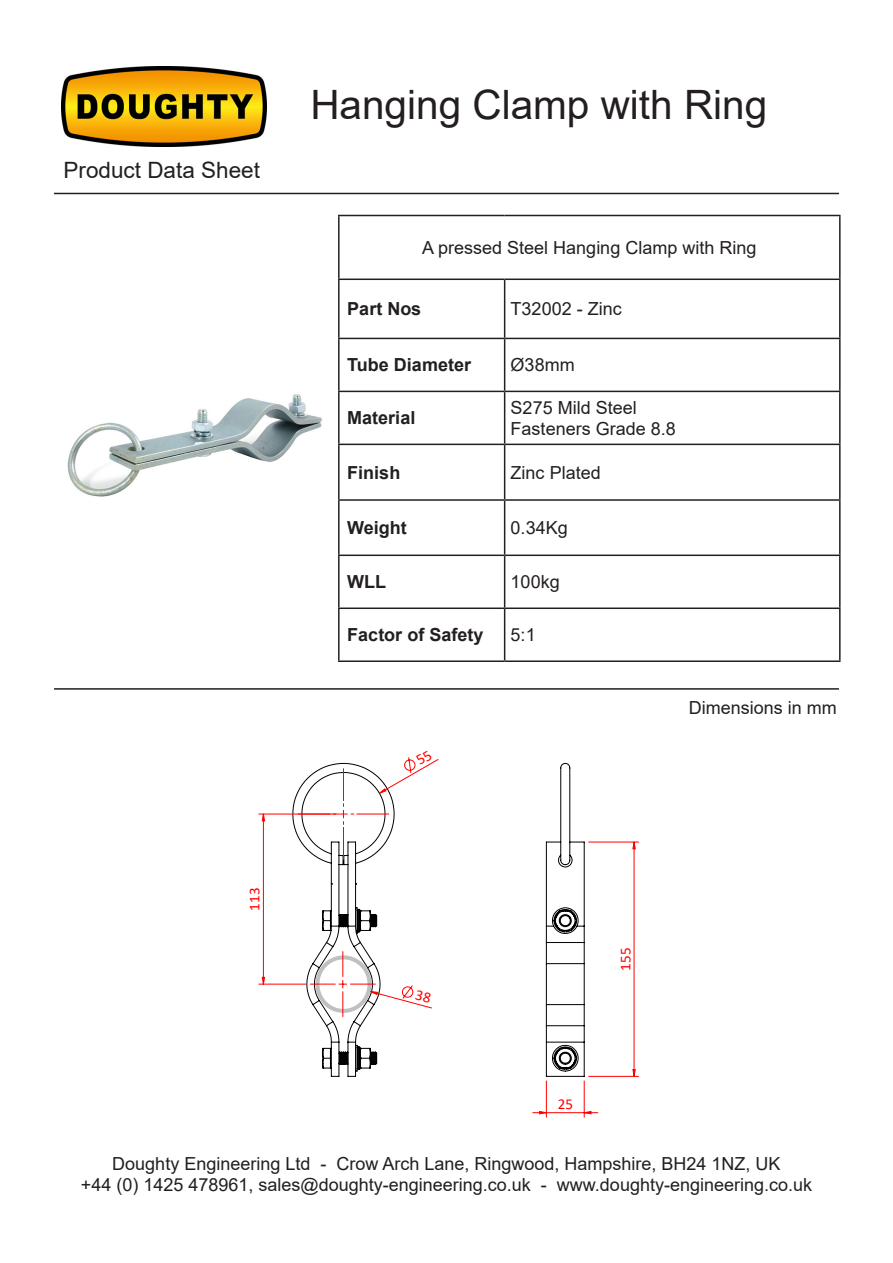
<style>
.page{position:relative;width:893px;height:1263px;background:#fff}
.page>*{position:absolute;margin:0;border:0;box-sizing:border-box;transform-origin:0 0}
.t1{font:40.5px "Arial";color:#231f20}
.t2{font:22.5px "Arial";color:#231f20}
.t3{font:18px "Arial";color:#231f20}
.t4{font:700 18px "Arial";color:#231f20}
.t5{font:15.15px "Calibri";color:#f00}
</style>
<div class="page">
<img style="left:62px;top:67px;width:205px;height:79px">
<hr style="left:54px;top:193px;width:785px;height:1px;background:#231f20">
<hr style="left:54px;top:688px;width:785px;height:2px;background:#231f20">
<img style="left:67px;top:394px;width:255px;height:103px">
<hr style="left:338px;top:215px;width:167px;height:1px;background:#231f20">
<hr style="left:338px;top:216px;width:2px;height:63px;background:#231f20">
<hr style="left:505px;top:215px;width:336px;height:1px;background:#231f20">
<hr style="left:839px;top:216px;width:2px;height:63px;background:#231f20">
<hr style="left:338px;top:279px;width:167px;height:1px;background:#231f20">
<hr style="left:338px;top:280px;width:2px;height:58px;background:#231f20">
<hr style="left:505px;top:279px;width:336px;height:1px;background:#231f20">
<hr style="left:504px;top:280px;width:1px;height:58px;background:#231f20">
<hr style="left:839px;top:280px;width:2px;height:58px;background:#231f20">
<hr style="left:338px;top:338px;width:167px;height:1px;background:#231f20">
<hr style="left:338px;top:339px;width:2px;height:52px;background:#231f20">
<hr style="left:505px;top:338px;width:336px;height:1px;background:#231f20">
<hr style="left:504px;top:339px;width:1px;height:52px;background:#231f20">
<hr style="left:839px;top:339px;width:2px;height:52px;background:#231f20">
<hr style="left:338px;top:391px;width:167px;height:1px;background:#231f20">
<hr style="left:338px;top:392px;width:2px;height:52px;background:#231f20">
<hr style="left:505px;top:391px;width:336px;height:1px;background:#231f20">
<hr style="left:504px;top:392px;width:1px;height:52px;background:#231f20">
<hr style="left:839px;top:392px;width:2px;height:52px;background:#231f20">
<hr style="left:504px;top:445px;width:1px;height:54px;background:#231f20">
<hr style="left:504px;top:501px;width:1px;height:53px;background:#231f20">
<hr style="left:504px;top:556px;width:1px;height:51px;background:#231f20">
<hr style="left:504px;top:609px;width:1px;height:51px;background:#231f20">
<hr style="left:338px;top:444px;width:167px;height:1px;background:#231f20">
<hr style="left:338px;top:445px;width:2px;height:54px;background:#231f20">
<hr style="left:505px;top:444px;width:336px;height:1px;background:#231f20">
<hr style="left:839px;top:445px;width:2px;height:54px;background:#231f20">
<hr style="left:338px;top:499px;width:167px;height:2px;background:#231f20">
<hr style="left:338px;top:501px;width:2px;height:53px;background:#231f20">
<hr style="left:505px;top:499px;width:336px;height:2px;background:#231f20">
<hr style="left:839px;top:501px;width:2px;height:53px;background:#231f20">
<hr style="left:338px;top:554px;width:167px;height:2px;background:#231f20">
<hr style="left:338px;top:556px;width:2px;height:51px;background:#231f20">
<hr style="left:505px;top:554px;width:336px;height:2px;background:#231f20">
<hr style="left:839px;top:556px;width:2px;height:51px;background:#231f20">
<hr style="left:338px;top:607px;width:167px;height:2px;background:#231f20">
<hr style="left:338px;top:609px;width:2px;height:51px;background:#231f20">
<hr style="left:505px;top:607px;width:336px;height:2px;background:#231f20">
<hr style="left:839px;top:609px;width:2px;height:51px;background:#231f20">
<hr style="left:338px;top:660px;width:167px;height:2px;background:#231f20">
<hr style="left:505px;top:660px;width:336px;height:2px;background:#231f20">
<svg style="left:546px;top:763px;width:39px;height:314px"></svg>
<hr style="left:259px;top:814px;width:80px;height:1px;background:#f00">
<hr style="left:259px;top:984px;width:47px;height:1px;background:#f00">
<hr style="left:227px;top:1202px;width:438px;height:1px;background:#c0c0c0">
<hr style="left:227px;top:736px;width:1px;height:389px;background:#c0c0c0">
<hr style="left:227px;top:736px;width:438px;height:1px;background:#c0c0c0">
<hr style="left:725px;top:736px;width:1px;height:389px;background:#c0c0c0">
<hr style="left:589px;top:1076px;width:50px;height:1px;background:#f00">
<hr style="left:589px;top:842px;width:50px;height:1px;background:#f00">
<hr style="left:546px;top:1081px;width:1px;height:36px;background:#f00">
<hr style="left:584px;top:1081px;width:1px;height:36px;background:#f00">
<svg style="left:261px;top:813px;width:4px;height:172px"></svg>
<svg style="left:632px;top:841px;width:4px;height:236px"></svg>
<svg style="left:533px;top:1110px;width:65px;height:5px"></svg>
<svg style="left:292px;top:757px;width:147px;height:320px"></svg>
<p class="t2" style="left:64px;top:155px;width:198px">Product Data Sheet</p>
<p class="t1" style="left:310px;top:77px;width:458px">Hanging Clamp with Ring</p>
<p class="t3" style="left:422px;top:235px;width:336px">A pressed Steel Hanging Clamp with Ring</p>
<p class="t4" style="left:347px;top:296px;width:76px">Part Nos</p>
<p class="t3" style="left:511px;top:297px;width:113px">T32002 - Zinc</p>
<p class="t4" style="left:347px;top:352px;width:125px">Tube Diameter</p>
<p class="t3" style="left:511px;top:353px;width:66px">Ø38mm</p>
<p class="t4" style="left:347px;top:405px;width:70px">Material</p>
<p class="t3" style="left:511px;top:395px;width:128px">S275 Mild Steel</p>
<p class="t3" style="left:511px;top:416px;width:167px">Fasteners Grade 8.8</p>
<p class="t4" style="left:347px;top:460px;width:55px">Finish</p>
<p class="t3" style="left:511px;top:460px;width:92px">Zinc Plated</p>
<p class="t4" style="left:347px;top:515px;width:61px">Weight</p>
<p class="t3" style="left:511px;top:515px;width:59px">0.34Kg</p>
<p class="t4" style="left:347px;top:569px;width:40px">WLL</p>
<p class="t3" style="left:511px;top:570px;width:51px">100kg</p>
<p class="t4" style="left:347px;top:622px;width:138px">Factor of Safety</p>
<p class="t3" style="left:511px;top:623px;width:27px">5:1</p>
<p class="t3" style="left:689px;top:695px;width:150px">Dimensions in mm</p>
<p class="t5" style="left:244px;top:910px;width:25px;rotate:-90deg">113</p>
<p class="t5" style="left:615px;top:971px;width:25px;rotate:-90deg">155</p>
<p class="t5" style="left:558px;top:1093px;width:17px">25</p>
<p class="t3" style="left:112px;top:1151px;width:670px">Doughty Engineering Ltd - Crow Arch Lane, Ringwood, Hampshire, BH24 1NZ, UK</p>
<p class="t3" style="left:81px;top:1173px;width:733px">+44 (0) 1425 478961, sales@doughty-engineering.co.uk - www.doughty-engineering.co.uk</p>
</div>
